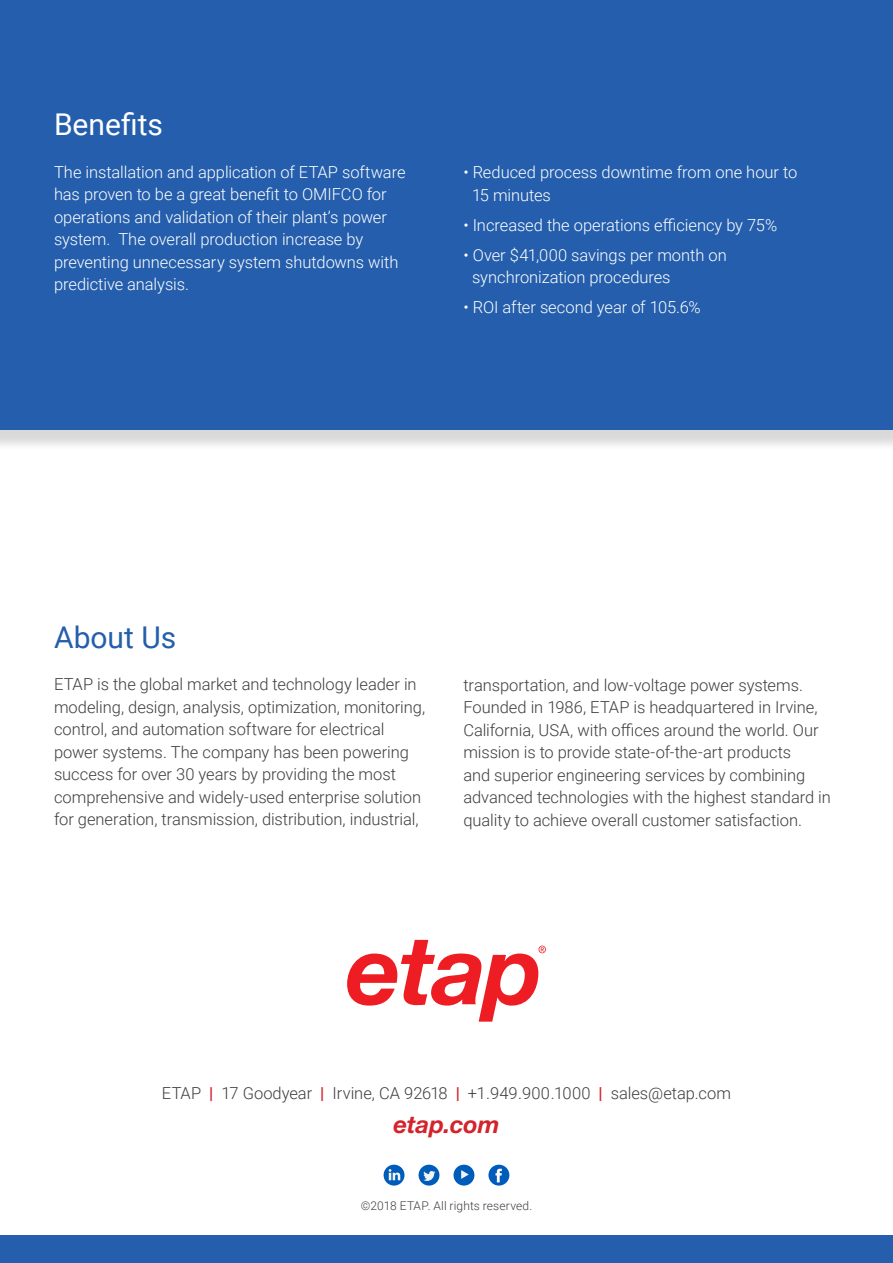
<style>
.page{position:relative;width:893px;height:1263px;background:#fff}
.page>*{position:absolute;margin:0;border:0;box-sizing:border-box;transform-origin:0 0}
.t1{font:30px "Roboto";letter-spacing:-.005em;color:#fff}
.t2{font:30px "Roboto";color:#245eac}
.paragraph{font:italic 700 24px "Helvetica Neue";letter-spacing:-.005em;color:#d3232b}
.paragraph-2{font:300 16.5px/22.5px "Roboto";letter-spacing:-.005em;color:#3e3e3f}
.paragraph-3{font:300 16.5px/22.5px "Roboto";letter-spacing:-.005em;color:#fff}
.bullets{font:300 16.5px/22.5px "Roboto";letter-spacing:-.005em;color:#fff}
.paragraph-4{font:300 12px "Roboto";letter-spacing:.01em;color:#3e3e3f}
.s1{font-weight:700;color:#d3232b}
</style>
<div class="page">
<div style="left:0;top:0;width:893px;height:451px;background:#231f20;opacity:.17"></div>
<div style="left:0;top:0;width:893px;height:430px;background:#245eac"></div>
<svg style="left:347px;top:940px;width:199px;height:82px"></svg>
<svg style="left:384px;top:1165px;width:20px;height:20px"></svg>
<svg style="left:389px;top:1169px;width:11px;height:11px"></svg>
<div style="left:488px;top:1165px;width:21px;height:20px;background:#005cba;border-radius:50%"></div>
<svg style="left:495px;top:1169px;width:7px;height:13px"></svg>
<div style="left:419px;top:1165px;width:20px;height:20px;background:#005cba;border-radius:50%"></div>
<svg style="left:423px;top:1171px;width:12px;height:10px"></svg>
<div style="left:453px;top:1165px;width:21px;height:20px;background:#005cba;border-radius:50%"></div>
<svg style="left:461px;top:1170px;width:8px;height:9px"></svg>
<div style="left:0;top:1235px;width:893px;height:28px;background:#245eac"></div>
<p class="t1" style="left:54px;top:103px;width:110px">Benefits</p>
<p class="paragraph-3" style="left:54px;top:160px;width:353px">The installation and application of ETAP software has proven to be a great benefit to OMIFCO for operations and validation of their plant’s power system. The overall production increase by preventing unnecessary system shutdowns with predictive analysis.</p>
<p class="bullets" style="left:472px;top:160px;width:327px;text-indent:-9px">• Reduced process downtime from one hour to<br>15 minutes</p>
<p class="bullets" style="left:463px;top:213px;width:315px">• Increased the operations efficiency by 75%</p>
<p class="bullets" style="left:472px;top:243px;width:256px;text-indent:-9px">• Over $41,000 savings per month on synchronization procedures</p>
<p class="bullets" style="left:463px;top:295px;width:239px">• ROI after second year of 105.6%</p>
<p class="t2" style="left:54px;top:616px;width:124px">About Us</p>
<p class="paragraph-2" style="left:54px;top:673px;width:373px">ETAP is the global market and technology leader in modeling, design, analysis, optimization, monitoring, control, and automation software for electrical power systems. The company has been powering success for over 30 years by providing the most comprehensive and widely-used enterprise solution for generation, transmission, distribution, industrial,</p>
<p class="paragraph-2" style="left:463px;top:673px;width:369px">transportation, and low-voltage power systems.<br>Founded in 1986, ETAP is headquartered in Irvine, California, USA, with offices around the world. Our mission is to provide state-of-the-art products<br>and superior engineering services by combining advanced technologies with the highest standard in quality to achieve overall customer satisfaction.</p>
<p class="paragraph-2" style="left:162px;top:1081px;width:570px">ETAP <span class="s1">|</span> 17 Goodyear <span class="s1">|</span> Irvine, CA 92618 <span class="s1">|</span> +1.949.900.1000 <span class="s1">|</span> sales@etap.com</p>
<p class="paragraph" style="left:393px;top:1109px;width:108px">etap.com</p>
<p class="paragraph-4" style="left:361px;top:1198px;width:173px">©2018 ETAP. All rights reserved.</p>
</div>
